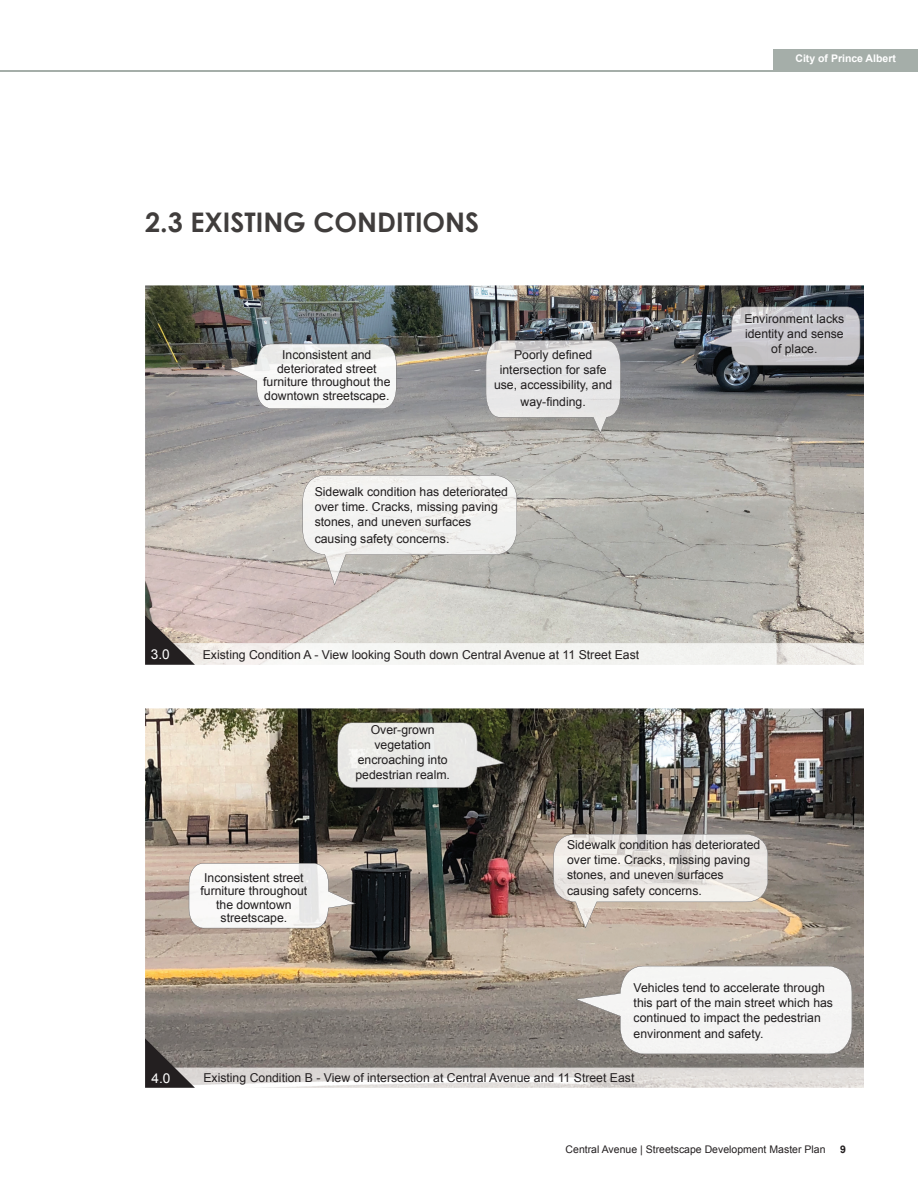
<style>
.page{position:relative;width:918px;height:1188px;background:#fff}
.page>*{position:absolute;margin:0;border:0;box-sizing:border-box;transform-origin:0 0}
.t1{font:700 27px "Century Gothic";color:#403d3c}
.t2{font:13.65px "Arial";color:#fff}
.t3{font:12.3px/15px "Arial";color:#201d1e;text-align:center}
.t4{font:12.3px "Arial";color:#231f20}
.t5{font:10.5px "Arial";color:#231f20}
.t6{font:700 10.5px "Arial";color:#fff}
.t7{font:700 10.5px "Arial";color:#231f20}
</style>
<div class="page">
<img style="left:145px;top:285px;width:719px;height:358px">
<img style="left:145px;top:708px;width:719px;height:330px">
<img style="left:195px;top:643px;width:669px;height:22px">
<svg style="left:145px;top:1038px;width:719px;height:50px;background:#a7a39f"></svg>
<svg style="left:145px;top:615px;width:50px;height:50px;background:#7d726e"></svg>
<img style="left:553px;top:834px;width:215px;height:94px">
<img style="left:303px;top:475px;width:214px;height:110px">
<img style="left:189px;top:863px;width:167px;height:65px">
<img style="left:229px;top:344px;width:167px;height:65px">
<img style="left:576px;top:966px;width:276px;height:88px">
<img style="left:338px;top:723px;width:167px;height:65px">
<img style="left:706px;top:307px;width:154px;height:58px">
<img style="left:486px;top:340px;width:135px;height:93px">
<hr style="left:0;top:71px;width:918px;height:1px;background:#a5aea9">
<div style="left:773px;top:49px;width:145px;height:22px;background:#a5aea9"></div>
<h1 class="t1" style="left:145px;top:202px;width:336px">2.3 EXISTING CONDITIONS</h1>
<p class="t3" style="left:263px;top:348px;width:129px;line-height:13.5px">Inconsistent and deteriorated street furniture throughout the downtown streetscape.</p>
<p class="t3" style="left:494px;top:348px;width:120px">Poorly defined intersection for safe use, accessibility, and</p>
<p class="t3" style="left:521px;top:394px;width:67px">way-finding.</p>
<p class="t3" style="left:315px;top:485px;width:195px;text-align:left">Sidewalk condition has deteriorated over time. Cracks, missing paving stones, and uneven surfaces</p>
<p class="t3" style="left:315px;top:531px;width:136px">causing safety concerns.</p>
<p class="t2" style="left:151px;top:645px;width:20px">3.0</p>
<p class="t4" style="left:203px;top:646px;width:438px">Existing Condition A - View looking South down Central Avenue at 11 Street East</p>
<p class="t3" style="left:355px;top:722px;width:96px">Over-grown vegetation encroaching into pedestrian realm.</p>
<p class="t6" style="left:795px;top:51px;width:102px">City of Prince Albert</p>
<p class="t3" style="left:744px;top:312px;width:102px">Environment lacks identity and sense of place.</p>
<p class="t2" style="left:152px;top:1069px;width:20px">4.0</p>
<p class="t3" style="left:200px;top:871px;width:108px;line-height:13.5px">Inconsistent street furniture throughout the downtown streetscape.</p>
<p class="t3" style="left:567px;top:837px;width:195px;text-align:left">Sidewalk condition has deteriorated over time. Cracks, missing paving stones, and uneven surfaces</p>
<p class="t3" style="left:567px;top:884px;width:136px">causing safety concerns.</p>
<p class="t3" style="left:634px;top:980px;width:201px;text-align:left">Vehicles tend to accelerate through this part of the main street which has continued to impact the pedestrian</p>
<p class="t3" style="left:634px;top:1026px;width:131px">environment and safety.</p>
<p class="t4" style="left:203px;top:1069px;width:433px">Existing Condition B - View of intersection at Central Avenue and 11 Street East</p>
<p class="t5" style="left:566px;top:1143px;width:261px">Central Avenue | Streetscape Development Master Plan</p>
<p class="t7" style="left:840px;top:1143px;width:7px">9</p>
</div>
